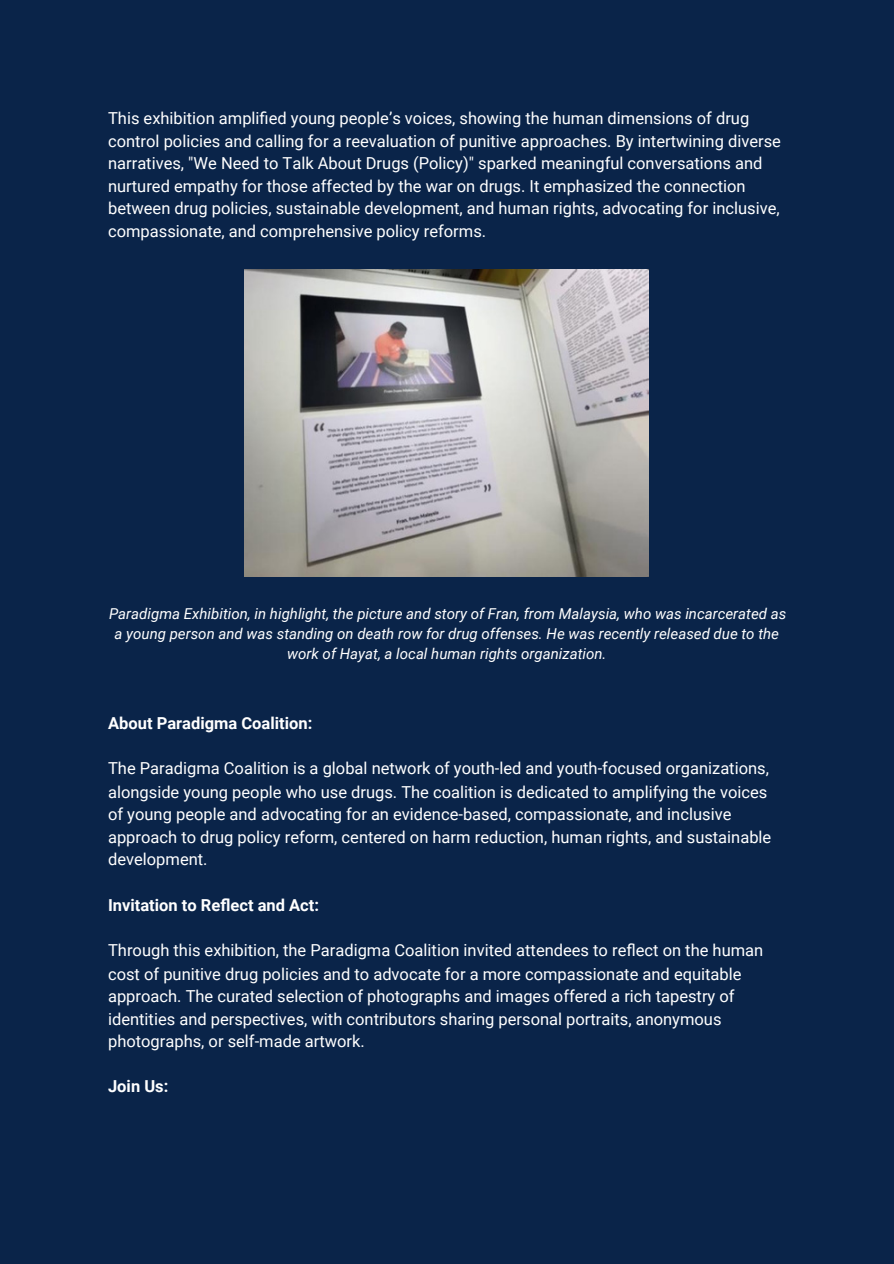
<style>
.page{position:relative;width:894px;height:1264px;background:#fff}
.page>*{position:absolute;margin:0;border:0;box-sizing:border-box;transform-origin:0 0}
.t1{font:16.5px/22.5px "Roboto";color:#fff}
.t2{font:700 16.5px "Roboto";color:#fff}
.t3{font:italic 15px/20.2px "Roboto";color:#fff;text-align:center}
</style>
<div class="page">
<div style="left:0;top:0;width:893px;height:1263px;background:#0a2449"></div>
<img style="left:245px;top:269px;width:403px;height:308px">
<p class="t1" style="left:108px;top:107px;width:674px">This exhibition amplified young people’s voices, showing the human dimensions of drug control policies and calling for a reevaluation of punitive approaches. By intertwining diverse narratives, "We Need to Talk About Drugs (Policy)" sparked meaningful conversations and nurtured empathy for those affected by the war on drugs. It emphasized the connection between drug policies, sustainable development, and human rights, advocating for inclusive, compassionate, and comprehensive policy reforms.</p>
<h1 class="t3" style="left:109px;top:603px;width:678px">Paradigma Exhibition, in highlight, the picture and story of Fran, from Malaysia, who was incarcerated as a young person and was standing on death row for drug offenses. He was recently released due to the work of Hayat, a local human rights organization.</h1>
<p class="t2" style="left:108px;top:713px;width:206px">About Paradigma Coalition:</p>
<p class="t1" style="left:108px;top:757px;width:662px">The Paradigma Coalition is a global network of youth-led and youth-focused organizations,</p>
<h1 class="t1" style="left:108px;top:781px;width:660px">alongside young people who use drugs. The coalition is dedicated to amplifying the voices</h1>
<p class="t1" style="left:108px;top:803px;width:624px">of young people and advocating for an evidence-based, compassionate, and inclusive</p>
<p class="t1" style="left:108px;top:826px;width:664px">approach to drug policy reform, centered on harm reduction, human rights, and sustainable</p>
<p class="t1" style="left:108px;top:848px;width:101px">development.</p>
<p class="t2" style="left:108px;top:895px;width:212px">Invitation to Reflect and Act:</p>
<p class="t1" style="left:108px;top:939px;width:656px">Through this exhibition, the Paradigma Coalition invited attendees to reflect on the human</p>
<h1 class="t1" style="left:108px;top:962px;width:634px">cost of punitive drug policies and to advocate for a more compassionate and equitable</h1>
<p class="t1" style="left:108px;top:985px;width:628px">approach. The curated selection of photographs and images offered a rich tapestry of</p>
<p class="t1" style="left:108px;top:1007px;width:614px">identities and perspectives, with contributors sharing personal portraits, anonymous</p>
<p class="t1" style="left:108px;top:1030px;width:258px">photographs, or self-made artwork.</p>
<p class="t2" style="left:108px;top:1077px;width:62px">Join Us:</p>
</div>
